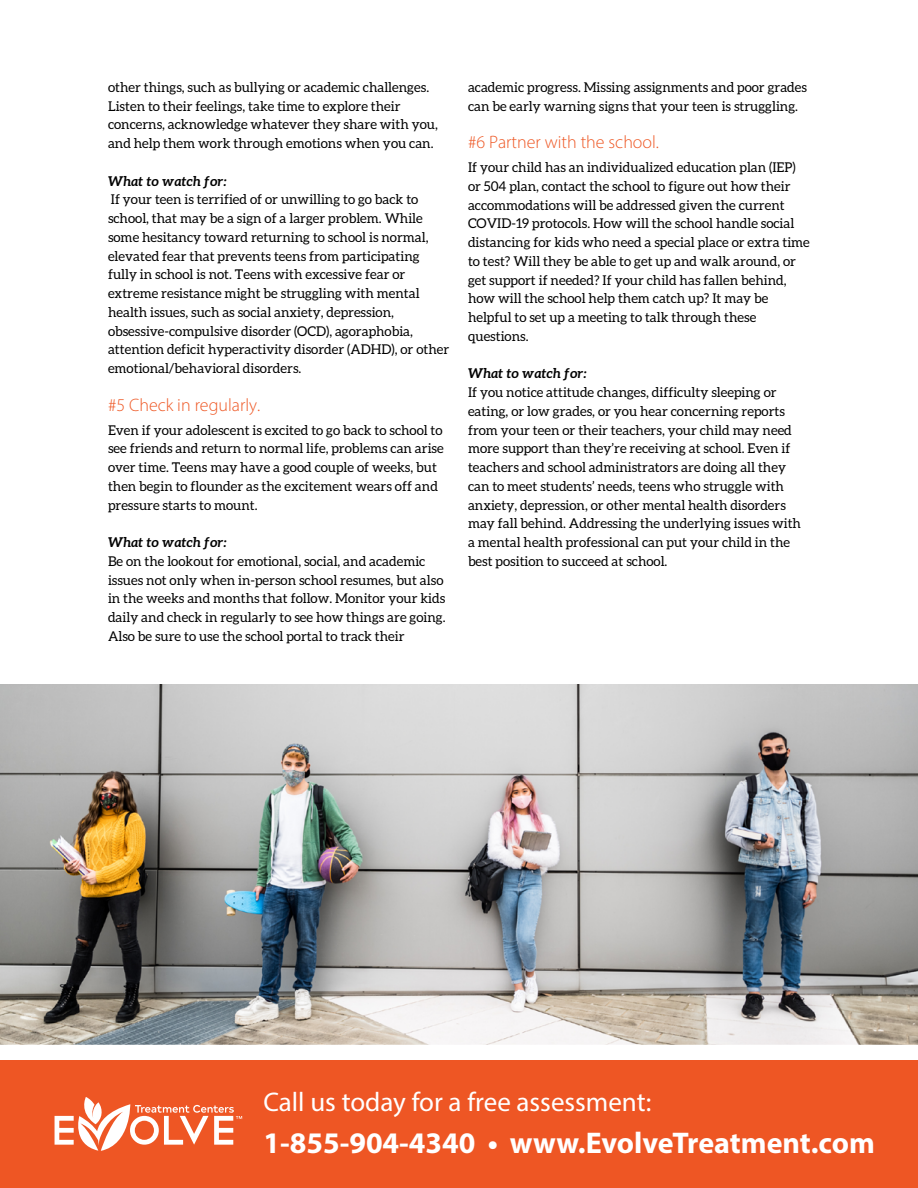
<style>
.page{position:relative;width:918px;height:1188px;background:#fff}
.page>*{position:absolute;margin:0;border:0;box-sizing:border-box;transform-origin:0 0}
.t1{font:700 30px "Myriad Pro";color:#fff}
.t2{font:27px "Myriad Pro";color:#fff}
.t3{font:300 18px "Myriad Pro";color:#ee5825}
.t4{font:13.5px/18.8px "Aleo";color:#000}
.t5{font:italic 700 13.5px "Aleo";color:#000}
</style>
<div class="page">
<div style="left:0;top:1060px;width:918px;height:128px;background:#ee5624"></div>
<svg style="left:55px;top:1097px;width:187px;height:54px"></svg>
<img style="left:0;top:685px;width:918px;height:360px">
<p class="t4" style="left:108px;top:78px;width:331px">other things, such as bullying or academic challenges.<br>Listen to their feelings, take time to explore their concerns, acknowledge whatever they share with you, and help them work through emotions when you can.</p>
<p class="t5" style="left:108px;top:173px;width:120px">What to watch for:</p>
<p class="t4" style="left:108px;top:190px;width:343px">If your teen is terrified of or unwilling to go back to school, that may be a sign of a larger problem. While some hesitancy toward returning to school is normal, elevated fear that prevents teens from participating fully in school is not. Teens with excessive fear or extreme resistance might be struggling with mental health issues, such as social anxiety, depression, obsessive-compulsive disorder (OCD), agoraphobia, attention deficit hyperactivity disorder (ADHD), or other emotional/behavioral disorders.</p>
<h3 class="t3" style="left:108px;top:394px;width:154px">#5 Check in regularly.</h3>
<p class="t4" style="left:108px;top:420px;width:337px">Even if your adolescent is excited to go back to school to see friends and return to normal life, problems can arise over time. Teens may have a good couple of weeks, but then begin to flounder as the excitement wears off and pressure starts to mount.</p>
<p class="t5" style="left:108px;top:534px;width:120px">What to watch for:</p>
<p class="t4" style="left:108px;top:552px;width:339px">Be on the lookout for emotional, social, and academic issues not only when in-person school resumes, but also in the weeks and months that follow. Monitor your kids daily and check in regularly to see how things are going.<br>Also be sure to use the school portal to track their</p>
<p class="t4" style="left:468px;top:78px;width:341px">academic progress. Missing assignments and poor grades can be early warning signs that your teen is struggling.</p>
<h3 class="t3" style="left:468px;top:131px;width:193px">#6 Partner with the school.</h3>
<p class="t4" style="left:468px;top:158px;width:343px">If your child has an individualized education plan (IEP) or 504 plan, contact the school to figure out how their accommodations will be addressed given the current COVID-19 protocols. How will the school handle social distancing for kids who need a special place or extra time to test? Will they be able to get up and walk around, or get support if needed? If your child has fallen behind, how will the school help them catch up? It may be helpful to set up a meeting to talk through these questions.</p>
<p class="t5" style="left:468px;top:366px;width:120px">What to watch for:</p>
<p class="t4" style="left:468px;top:383px;width:335px">If you notice attitude changes, difficulty sleeping or eating, or low grades, or you hear concerning reports from your teen or their teachers, your child may need more support than they’re receiving at school. Even if teachers and school administrators are doing all they can to meet students’ needs, teens who struggle with anxiety, depression, or other mental health disorders may fall behind. Addressing the underlying issues with a mental health professional can put your child in the best position to succeed at school.</p>
<h2 class="t2" style="left:263px;top:1085px;width:389px">Call us today for a free assessment:</h2>
<h1 class="t1" style="left:263px;top:1123px;width:613px">1-855-904-4340 • www.EvolveTreatment.com</h1>
</div>
